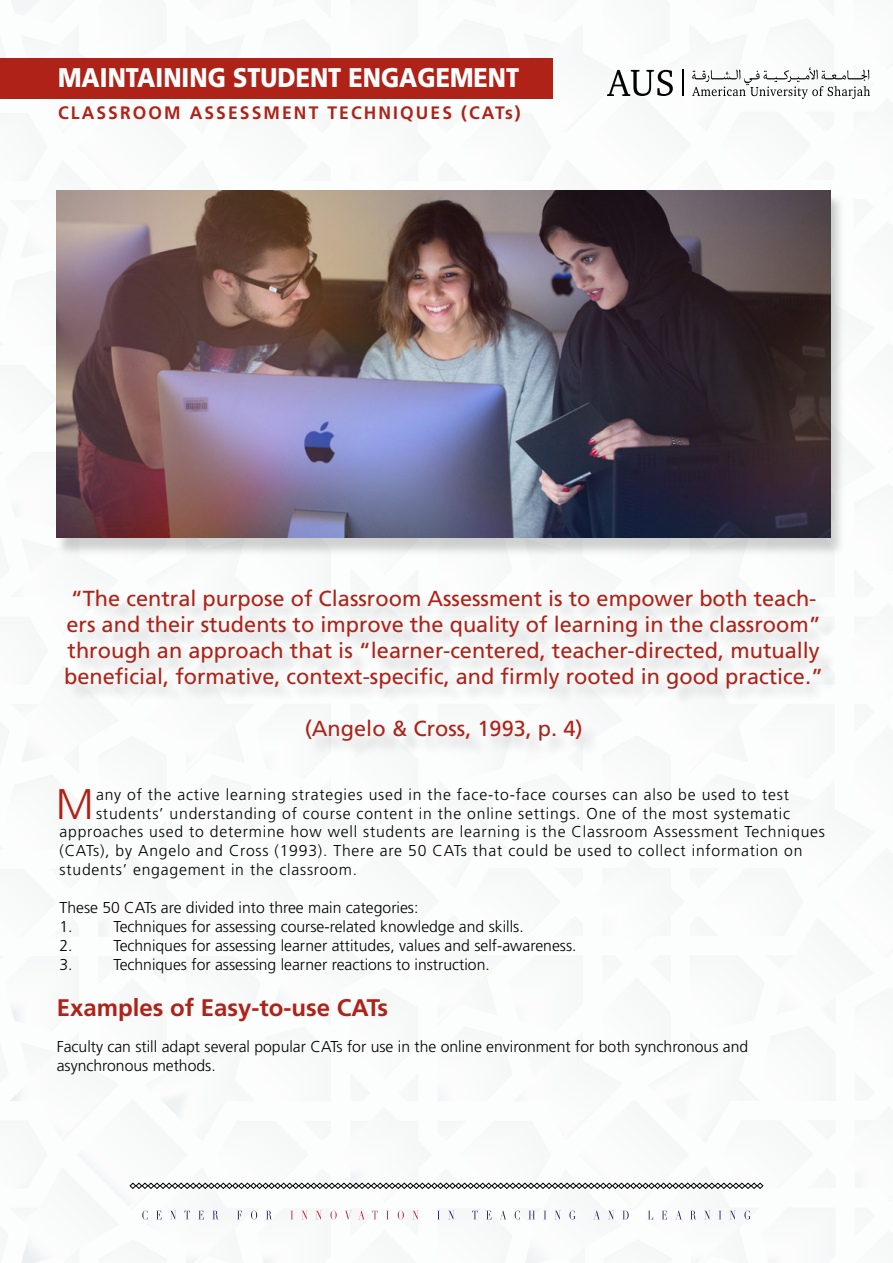
<style>
.page{position:relative;width:893px;height:1263px;background:#fff}
.page>*{position:absolute;margin:0;border:0;box-sizing:border-box;transform-origin:0 0}
.BodyFDC{font:300 42.9px "Frutiger";color:#ae2217}
.t1{font:900 27px "Frutiger";color:#fff;scale:.87 1}
.BodyFDC-2{font:700 24px "Frutiger";color:#ae2217}
.t2{font:21.75px/26.1px "Frutiger";color:#ae2217;text-align:center}
.t3{font:700 18px "Frutiger";letter-spacing:.12em;color:#ae2217}
.BodyFDC-3{font:300 15.75px "Frutiger";letter-spacing:.05em;color:#000}
.BodyFDC-4{font:300 15.75px/18.9px "Frutiger";color:#000}
.BodyFDC-5{font:300 15.75px "Frutiger";letter-spacing:.03em;color:#000}
</style>
<div class="page">
<svg style="left:607px;top:70px;width:66px;height:26px"></svg>
<svg style="left:682px;top:70px;width:1px;height:26px"></svg>
<svg style="left:692px;top:67px;width:178px;height:32px"></svg>
<div style="left:0;top:58px;width:553px;height:41px;background:#ae2217"></div>
<svg style="left:142px;top:1210px;width:6px;height:9px"></svg>
<svg style="left:157px;top:1211px;width:5px;height:8px"></svg>
<svg style="left:171px;top:1211px;width:5px;height:8px"></svg>
<svg style="left:184px;top:1211px;width:6px;height:8px"></svg>
<svg style="left:199px;top:1211px;width:5px;height:8px"></svg>
<svg style="left:213px;top:1211px;width:5px;height:8px"></svg>
<svg style="left:237px;top:1211px;width:5px;height:8px"></svg>
<svg style="left:251px;top:1210px;width:6px;height:9px"></svg>
<svg style="left:266px;top:1211px;width:5px;height:8px"></svg>
<svg style="left:291px;top:1211px;width:2px;height:8px"></svg>
<svg style="left:302px;top:1211px;width:5px;height:8px"></svg>
<svg style="left:316px;top:1211px;width:5px;height:8px"></svg>
<svg style="left:330px;top:1210px;width:7px;height:9px"></svg>
<svg style="left:345px;top:1211px;width:6px;height:8px"></svg>
<svg style="left:359px;top:1210px;width:5px;height:9px"></svg>
<svg style="left:372px;top:1211px;width:6px;height:8px"></svg>
<svg style="left:398px;top:1210px;width:6px;height:9px"></svg>
<svg style="left:413px;top:1211px;width:5px;height:8px"></svg>
<svg style="left:438px;top:1211px;width:2px;height:8px"></svg>
<svg style="left:449px;top:1211px;width:5px;height:8px"></svg>
<svg style="left:472px;top:1211px;width:6px;height:8px"></svg>
<svg style="left:487px;top:1211px;width:4px;height:8px"></svg>
<svg style="left:500px;top:1210px;width:6px;height:9px"></svg>
<svg style="left:515px;top:1210px;width:5px;height:9px"></svg>
<svg style="left:529px;top:1211px;width:6px;height:8px"></svg>
<svg style="left:544px;top:1211px;width:2px;height:8px"></svg>
<svg style="left:555px;top:1211px;width:5px;height:8px"></svg>
<svg style="left:569px;top:1210px;width:7px;height:9px"></svg>
<svg style="left:594px;top:1210px;width:6px;height:9px"></svg>
<svg style="left:609px;top:1211px;width:5px;height:8px"></svg>
<svg style="left:623px;top:1211px;width:6px;height:8px"></svg>
<svg style="left:648px;top:1211px;width:5px;height:8px"></svg>
<svg style="left:662px;top:1211px;width:5px;height:8px"></svg>
<svg style="left:676px;top:1210px;width:6px;height:9px"></svg>
<svg style="left:691px;top:1211px;width:5px;height:8px"></svg>
<svg style="left:705px;top:1211px;width:5px;height:8px"></svg>
<svg style="left:719px;top:1211px;width:2px;height:8px"></svg>
<svg style="left:730px;top:1211px;width:5px;height:8px"></svg>
<svg style="left:744px;top:1210px;width:7px;height:9px"></svg>
<svg style="left:129px;top:1182px;width:635px;height:7px"></svg>
<div style="left:55px;top:193px;width:790px;height:364px;background:#000;opacity:.18"></div>
<img style="left:57px;top:190px;width:774px;height:348px">
<div style="left:68px;top:592px;width:771px;height:167px;background:#f7f8f8"></div>
<p class="t1" style="left:58px;top:61px;width:531px">MAINTAINING STUDENT ENGAGEMENT</p>
<p class="t3" style="left:58px;top:102px;width:464px">CLASSROOM ASSESSMENT TECHNIQUES (CATs)</p>
<p class="t2" style="left:64px;top:585px;width:760px">“The central purpose of Classroom Assessment is to empower both teach&shy;ers and their students to improve the quality of learning in the classroom” through an approach that is “learner-centered, teacher-directed, mutually beneficial, formative, context-specific, and firmly rooted in good practice.”</p>
<p class="t2" style="left:305px;top:716px;width:279px">(Angelo &amp; Cross, 1993, p. 4)</p>
<p class="BodyFDC" style="left:56px;top:779px;width:40px">M</p>
<p class="BodyFDC-3" style="left:96px;top:785px;width:694px">any of the active learning strategies used in the face-to-face courses can also be used to test</p>
<p class="BodyFDC-3" style="left:96px;top:804px;width:695px">students’ understanding of course content in the online settings. One of the most systematic</p>
<p class="BodyFDC-3" style="left:60px;top:823px;width:767px">approaches used to determine how well students are learning is the Classroom Assessment Techniques</p>
<p class="BodyFDC-3" style="left:60px;top:842px;width:745px">(CATs), by Angelo and Cross (1993). There are 50 CATs that could be used to collect information on</p>
<p class="BodyFDC-3" style="left:60px;top:861px;width:299px">students’ engagement in the classroom.</p>
<p class="BodyFDC-4" style="left:60px;top:898px;width:360px">These 50 CATs are divided into three main categories:</p>
<p class="BodyFDC-5" style="left:60px;top:917px;width:15px">1.</p>
<p class="BodyFDC-4" style="left:114px;top:917px;width:412px">Techniques for assessing course-related knowledge and skills.</p>
<p class="BodyFDC-5" style="left:60px;top:936px;width:15px">2.</p>
<p class="BodyFDC-4" style="left:114px;top:936px;width:464px">Techniques for assessing learner attitudes, values and self-awareness.</p>
<p class="BodyFDC-5" style="left:60px;top:955px;width:15px">3.</p>
<p class="BodyFDC-4" style="left:114px;top:955px;width:378px">Techniques for assessing learner reactions to instruction.</p>
<p class="BodyFDC-2" style="left:57px;top:993px;width:333px">Examples of Easy-to-use CATs</p>
<p class="BodyFDC-4" style="left:57px;top:1038px;width:693px">Faculty can still adapt several popular CATs for use in the online environment for both synchronous and asynchronous methods.</p>
</div>
